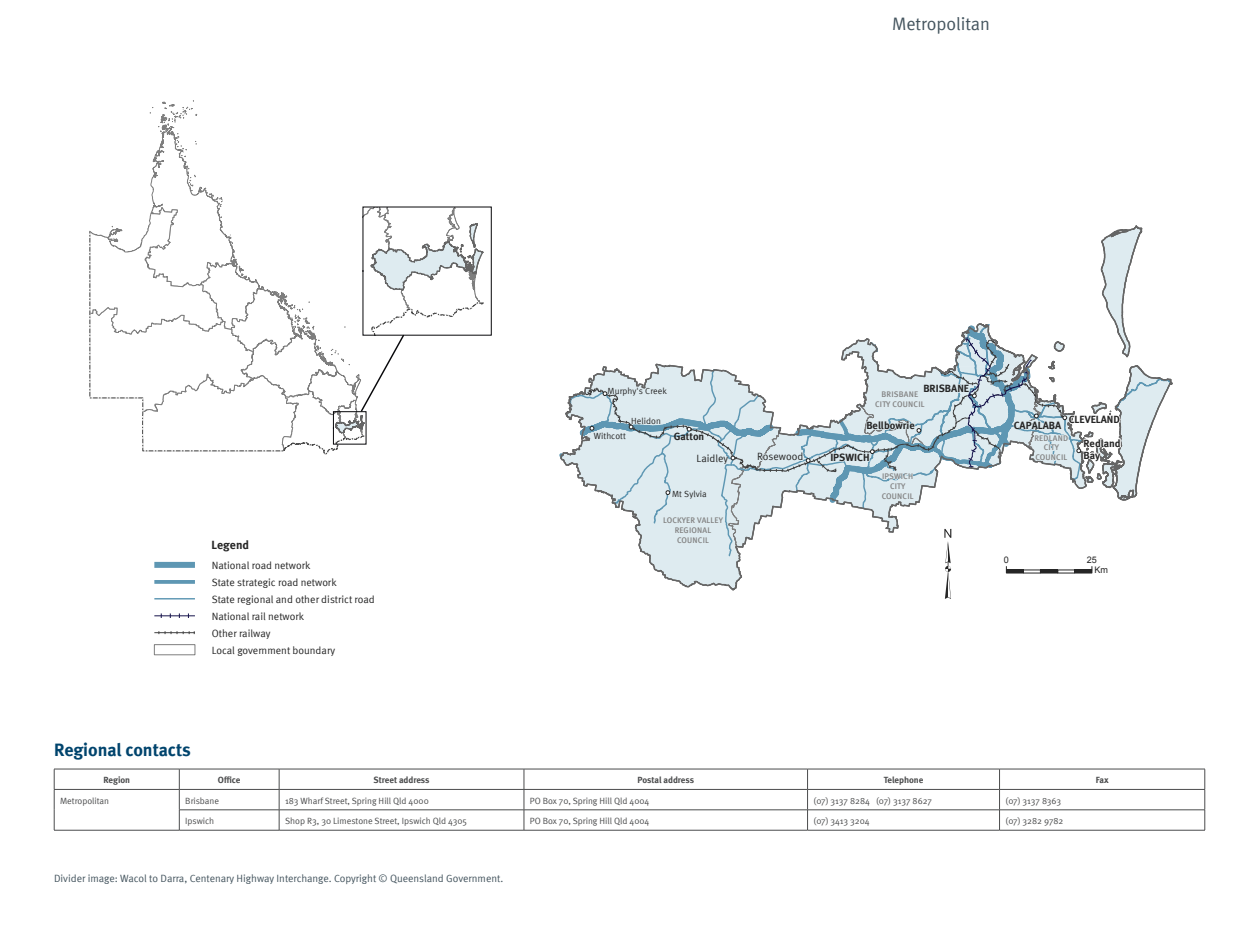
<style>
.page{position:relative;width:1259px;height:936px;background:#fff}
.page>*{position:absolute;margin:0;border:0;box-sizing:border-box;transform-origin:0 0}
.t1{font:99.45px "ESRI North";color:#262626}
.H2_after_H1{font:700 18px "Meta";letter-spacing:-.005em;color:#00446d}
.Tab_text_black{font:18px "Meta Normal";color:#45555f}
.t2{font:700 12px "Meta";letter-spacing:.005em;color:#262626}
.t3{font:10.5px/17px "Meta Normal";color:#262626}
.Credit{font:10.5px "Meta Normal";color:#45555f}
.t4{font:700 10.5px/12px "Meta";letter-spacing:.005em;color:#262626}
.Table_body_left{font:9px "Meta Normal";color:#4b4c4d}
.Table_heading{font:700 9px "Meta";letter-spacing:-.005em;color:#4b4c4d}
.Table_body_left-2{font:9px "Meta Normal";letter-spacing:-.02em;color:#4b4c4d}
.t5{font:9px/9.9px "Arial";color:#262626}
.t6{font:8.85px "Meta Normal";letter-spacing:.005em;color:#262626}
.t7{font:500 8.1px/9.8px "Meta";letter-spacing:.025em;color:#838383;text-align:center}
</style>
<div class="page">
<svg style="left:649px;top:225px;width:524px;height:366px"></svg>
<svg style="left:559px;top:226px;width:612px;height:331px"></svg>
<svg style="left:89px;top:101px;width:402px;height:354px"></svg>
<div style="left:1006px;top:569px;width:17px;height:4px;border:1px solid #262626"></div>
<div style="left:1040px;top:569px;width:18px;height:4px;border:1px solid #262626"></div>
<div style="left:1074px;top:569px;width:18px;height:4px;border:1px solid #262626"></div>
<hr style="left:154px;top:632px;width:41px;height:1px;background:#404040">
<svg style="left:165px;top:631px;width:30px;height:3px"></svg>
<div style="left:154px;top:644px;width:41px;height:11px;border:1px solid #7e7e7e"></div>
<hr style="left:154px;top:615px;width:41px;height:1px;background:#16134b">
<div style="left:154px;top:562px;width:41px;height:6px;background:#5e97b3"></div>
<hr style="left:154px;top:580px;width:41px;height:3px;background:#5e97b3">
<hr style="left:154px;top:598px;width:41px;height:1px;background:#5e97b3">
<hr style="left:54px;top:768px;width:125px;height:1px;background:#4b4c4d">
<hr style="left:179px;top:768px;width:100px;height:1px;background:#4b4c4d">
<hr style="left:279px;top:768px;width:245px;height:1px;background:#4b4c4d">
<hr style="left:524px;top:768px;width:283px;height:1px;background:#4b4c4d">
<hr style="left:807px;top:768px;width:192px;height:1px;background:#4b4c4d">
<hr style="left:999px;top:768px;width:206px;height:1px;background:#4b4c4d">
<svg style="left:54px;top:769px;width:1151px;height:61px"></svg>
<hr style="left:54px;top:789px;width:125px;height:1px;background:#4b4c4d">
<hr style="left:179px;top:789px;width:100px;height:1px;background:#4b4c4d">
<hr style="left:279px;top:789px;width:245px;height:1px;background:#4b4c4d">
<hr style="left:524px;top:789px;width:283px;height:1px;background:#4b4c4d">
<hr style="left:807px;top:789px;width:192px;height:1px;background:#4b4c4d">
<hr style="left:999px;top:789px;width:206px;height:1px;background:#4b4c4d">
<p class="t2" style="left:212px;top:537px;width:39px">Legend</p>
<p class="t3" style="left:212px;top:556px;width:164px">National road network<br>State strategic road network<br>State regional and other district road<br>National rail network</p>
<p class="t3" style="left:212px;top:641px;width:125px">Local government boundary</p>
<p class="t3" style="left:212px;top:624px;width:60px">Other railway</p>
<p class="Tab_text_black" style="left:892px;top:14px;width:99px">Metropolitan</p>
<p class="t6" style="left:607px;top:385px;width:61px">Murphy's Creek</p>
<p class="t4" style="left:923px;top:382px;width:47px">BRISBANE</p>
<p class="t7" style="left:875px;top:389px;width:51px">BRISBANE<br>CITY COUNCIL</p>
<p class="t6" style="left:631px;top:415px;width:31px">Helidon</p>
<p class="t4" style="left:1068px;top:413px;width:53px">CLEVELAND</p>
<p class="t4" style="left:866px;top:419px;width:50px">Bellbowrie</p>
<p class="t4" style="left:1013px;top:419px;width:49px">CAPALABA</p>
<p class="t6" style="left:594px;top:430px;width:34px">Withcott</p>
<p class="t4" style="left:674px;top:430px;width:32px">Gatton</p>
<p class="t3" style="left:696px;top:450px;width:33px">Laidley</p>
<p class="t3" style="left:757px;top:447px;width:48px">Rosewood</p>
<p class="t4" style="left:830px;top:451px;width:41px">IPSWICH</p>
<p class="t7" style="left:1034px;top:433px;width:35px">REDLAND<br>CITY<br>COUNCIL</p>
<p class="t4" style="left:1083px;top:437px;width:39px">Redland<br>Bay</p>
<p class="t6" style="left:672px;top:489px;width:36px">Mt Sylvia</p>
<p class="t7" style="left:881px;top:471px;width:33px">IPSWICH<br>CITY<br>COUNCIL</p>
<p class="t7" style="left:663px;top:515px;width:62px">LOCKYER VALLEY<br>REGIONAL<br>COUNCIL</p>
<p class="t1" style="left:944px;top:506px;width:8px">³</p>
<p class="t5" style="left:1004px;top:555px;width:7px">0</p>
<p class="t5" style="left:1094px;top:555px;width:15px;text-indent:-8px">25<br>Km</p>
<p class="H2_after_H1" style="left:54px;top:739px;width:138px">Regional contacts</p>
<p class="Table_heading" style="left:103px;top:774px;width:28px">Region</p>
<p class="Table_heading" style="left:218px;top:774px;width:24px">Office</p>
<p class="Table_heading" style="left:374px;top:774px;width:57px">Street address</p>
<p class="Table_heading" style="left:637px;top:774px;width:58px">Postal address</p>
<p class="Table_heading" style="left:883px;top:774px;width:41px">Telephone</p>
<p class="Table_heading" style="left:1095px;top:774px;width:14px">Fax</p>
<p class="Table_body_left" style="left:60px;top:795px;width:50px">Metropolitan</p>
<p class="Table_body_left" style="left:185px;top:795px;width:35px">Brisbane</p>
<p class="Table_body_left" style="left:285px;top:795px;width:145px">183 Wharf Street, Spring Hill Qld 4000</p>
<p class="Table_body_left" style="left:530px;top:795px;width:121px">PO Box 70, Spring Hill Qld 4004</p>
<p class="Table_body_left" style="left:813px;top:795px;width:120px">(07) 3137 8284 (07) 3137 8627</p>
<p class="Table_body_left-2" style="left:1005px;top:795px;width:57px">(07) 3137 8363</p>
<p class="Table_body_left" style="left:185px;top:815px;width:30px">Ipswich</p>
<p class="Table_body_left" style="left:285px;top:815px;width:183px">Shop R3, 30 Limestone Street, Ipswich Qld 4305</p>
<p class="Table_body_left" style="left:530px;top:815px;width:121px">PO Box 70, Spring Hill Qld 4004</p>
<p class="Table_body_left" style="left:813px;top:815px;width:58px">(07) 3413 3204</p>
<p class="Table_body_left" style="left:1005px;top:815px;width:59px">(07) 3282 9782</p>
<p class="Credit" style="left:54px;top:872px;width:451px">Divider image: Wacol to Darra, Centenary Highway Interchange. Copyright © Queensland Government.</p>
</div>
